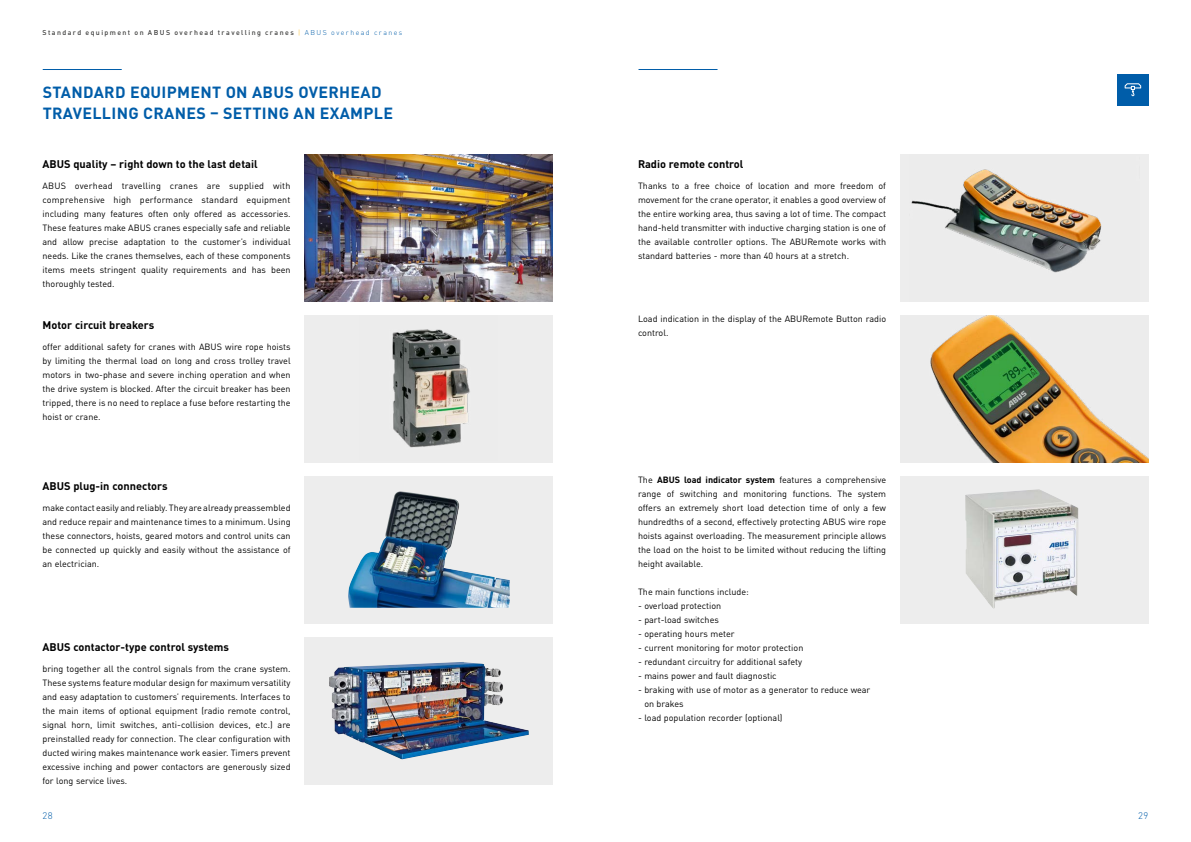
<style>
.page{position:relative;width:1191px;height:842px;background:#fff}
.page>*{position:absolute;margin:0;border:0;box-sizing:border-box;transform-origin:0 0}
.t1{font:700 16px/21px "DIN Pro";letter-spacing:.02em;color:#005da9}
.t2{font:700 11px "DIN Pro";color:#000}
.t3{font:300 9.5px "DIN Pro";color:#005da9}
.t4{font:9px/14px "DIN Pro";color:#000;text-align:justify}
.t5{font:500 7px "DIN Pro";letter-spacing:.2em;color:#3c3c3b}
.s1{font-weight:300;color:#f9b000}
.s2{font-weight:300;color:#005da9}
.s3{font-weight:700}
</style>
<div class="page">
<div style="left:1117px;top:74px;width:31px;height:31px;background:#005da9"></div>
<svg style="left:1124px;top:83px;width:17px;height:13px"></svg>
<div style="left:305px;top:315px;width:248px;height:147px;background:#ededed"></div>
<div style="left:305px;top:637px;width:248px;height:147px;background:#ededed"></div>
<img style="left:392px;top:329px;width:78px;height:119px">
<div style="left:305px;top:476px;width:248px;height:147px;background:#ededed"></div>
<img style="left:348px;top:491px;width:162px;height:117px">
<img style="left:329px;top:662px;width:200px;height:97px">
<img style="left:305px;top:154px;width:248px;height:147px">
<img style="left:900px;top:315px;width:248px;height:147px">
<div style="left:900px;top:154px;width:248px;height:147px;background:#ededed"></div>
<img style="left:911px;top:169px;width:191px;height:104px">
<div style="left:900px;top:476px;width:248px;height:147px;background:#ededed"></div>
<img style="left:965px;top:489px;width:113px;height:119px">
<hr style="left:43px;top:69px;width:78px;height:1px;background:#005da9">
<hr style="left:639px;top:69px;width:78px;height:1px;background:#005da9">
<p class="t5" style="left:43px;top:27px;width:361px">Standard equipment on ABUS overhead travelling cranes <span class="s1">|</span> <span class="s2">ABUS overhead cranes</span></p>
<h1 class="t1" style="left:43px;top:80px;width:352px">STANDARD EQUIPMENT ON ABUS OVERHEAD<br>TRAVELLING CRANES – SETTING AN EXAMPLE</h1>
<p class="t2" style="left:43px;top:155px;width:217px">ABUS quality – right down to the last detail</p>
<p class="t4" style="left:43px;top:178px;width:250px">ABUS overhead travelling cranes are supplied with comprehensive high performance standard equipment including many features often only offered as accessories.<br>These features make ABUS cranes especially safe and reliable and allow precise adaptation to the customer’s individual needs. Like the cranes themselves, each of these components items meets stringent quality requirements and has been thoroughly tested.</p>
<p class="t2" style="left:43px;top:316px;width:113px">Motor circuit breakers</p>
<p class="t4" style="left:43px;top:339px;width:250px">offer additional safety for cranes with ABUS wire rope hoists by limiting the thermal load on long and cross trolley travel motors in two-phase and severe inching operation and when the drive system is blocked. After the circuit breaker has been tripped, there is no need to replace a fuse before restarting the hoist or crane.</p>
<p class="t2" style="left:43px;top:477px;width:127px">ABUS plug-in connectors</p>
<p class="t4" style="left:43px;top:500px;width:250px">make contact easily and reliably. They are already preassembled and reduce repair and maintenance times to a minimum. Using these connectors, hoists, geared motors and control units can be connected up quickly and easily without the assistance of an electrician.</p>
<p class="t2" style="left:43px;top:638px;width:188px">ABUS contactor-type control systems</p>
<p class="t4" style="left:43px;top:661px;width:250px">bring together all the control signals from the crane system.<br>These systems feature modular design for maximum versatility and easy adaptation to customers’ requirements. Interfaces to the main items of optional equipment (radio remote control, signal horn, limit switches, anti-collision devices, etc.) are preinstalled ready for connection. The clear configuration with ducted wiring makes maintenance work easier. Timers prevent excessive inching and power contactors are generously sized for long service lives.</p>
<p class="t2" style="left:638px;top:155px;width:107px">Radio remote control</p>
<p class="t4" style="left:638px;top:178px;width:250px">Thanks to a free choice of location and more freedom of movement for the crane operator, it enables a good overview of the entire working area, thus saving a lot of time. The compact hand-held transmitter with inductive charging station is one of the available controller options. The ABURemote works with standard batteries - more than 40 hours at a stretch.</p>
<p class="t4" style="left:638px;top:311px;width:250px">Load indication in the display of the ABURemote Button radio control.</p>
<p class="t4" style="left:638px;top:472px;width:250px">The <span class="s3">ABUS load indicator system</span> features a comprehensive range of switching and monitoring functions. The system offers an extremely short load detection time of only a few hundredths of a second, effectively protecting ABUS wire rope hoists against overloading. The measurement principle allows the load on the hoist to be limited without reducing the lifting height available.</p>
<p class="t4" style="left:638px;top:584px;width:112px">The main functions include:</p>
<p class="t4" style="left:638px;top:598px;width:85px">- overload protection</p>
<p class="t4" style="left:638px;top:612px;width:82px">- part-load switches</p>
<p class="t4" style="left:638px;top:626px;width:98px">- operating hours meter</p>
<p class="t4" style="left:638px;top:640px;width:167px">- current monitoring for motor protection</p>
<p class="t4" style="left:638px;top:654px;width:166px">- redundant circuitry for additional safety</p>
<p class="t4" style="left:638px;top:668px;width:140px">- mains power and fault diagnostic</p>
<p class="t4" style="left:644px;top:682px;width:228px;text-indent:-6px">- braking with use of motor as a generator to reduce wear on brakes</p>
<p class="t4" style="left:638px;top:710px;width:146px">- load population recorder (optional)</p>
<p class="t3" style="left:43px;top:808px;width:12px">28</p>
<p class="t3" style="left:1138px;top:808px;width:12px">29</p>
</div>
